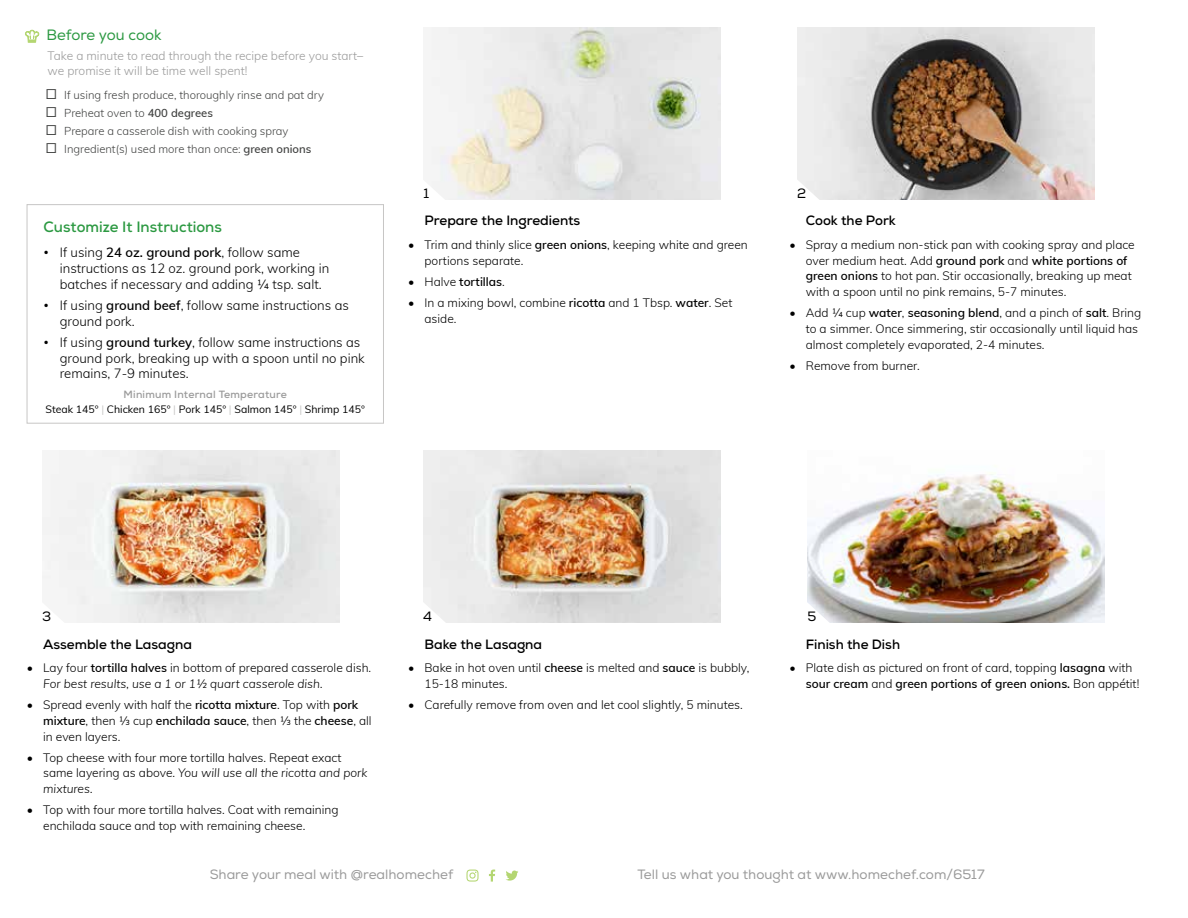
<style>
.page{position:relative;width:1188px;height:918px;background:#fff}
.page>*{position:absolute;margin:0;border:0;box-sizing:border-box;transform-origin:0 0}
.t1{font:700 15px "Nexa";color:#2c9942}
.t2{font:15px "Nexa";letter-spacing:-.005em;color:#2c9942}
.t3{font:700 13.5px "Nexa";color:#000}
.t4{font:13.5px "Nexa";color:#9a9a9a}
.t5{font:13.5px "Nexa";color:#000}
.t6{font:300 13.2px/15.8px "Muli";color:#000}
.t7{font:300 12px/15.8px "Muli";color:#000}
.t8{font:italic 300 12px/15.8px "Muli";color:#000}
.t9{font:300 12px/15px "Muli";color:#9a9a9a}
.t10{font:600 12px "Muli";color:#000}
.t11{font:300 11.25px/18px "Muli";color:#414241}
.t12{font:10.5px "Muli";color:#000}
.t13{font:700 10.5px "Nexa";letter-spacing:.02em;color:#9a9a9a}
.s1{font-weight:600}
.s2{font-family:"Ideal Sans"}
.s3{color:#c7c6c5}
.s4{font-weight:300}
.s5{font-style:normal}
.s6{font-weight:600;font-style:normal}
.s7{font-style:italic}
</style>
<div class="page">
<div style="left:27px;top:204px;width:357px;height:220px;border:1px solid #c7c6c5"></div>
<svg style="left:25px;top:30px;width:14px;height:12px"></svg>
<svg style="left:489px;top:870px;width:6px;height:12px"></svg>
<svg style="left:466px;top:870px;width:13px;height:12px"></svg>
<svg style="left:506px;top:871px;width:12px;height:10px"></svg>
<img style="left:42px;top:450px;width:297px;height:173px">
<img style="left:423px;top:450px;width:297px;height:173px">
<img style="left:431px;top:27px;width:289px;height:173px">
<img style="left:808px;top:474px;width:297px;height:149px">
<img style="left:797px;top:27px;width:297px;height:173px">
<svg style="left:431px;top:178px;width:16px;height:22px"></svg>
<svg style="left:797px;top:178px;width:24px;height:22px"></svg>
<svg style="left:42px;top:601px;width:24px;height:22px"></svg>
<svg style="left:423px;top:601px;width:24px;height:22px"></svg>
<svg style="left:807px;top:601px;width:24px;height:22px"></svg>
<p class="t2" style="left:46px;top:26px;width:117px">Before you cook</p>
<p class="t9" style="left:48px;top:47px;width:317px">Take a minute to read through the recipe before you start– we promise it will be time well spent!</p>
<p class="t11" style="left:64px;top:85px;width:261px">If using fresh produce, thoroughly rinse and pat dry Preheat oven to <span class="s1">400 degrees<br></span>Prepare a casserole dish with cooking spray Ingredient(s) used more than once: <span class="s1">green onions</span></p>
<p class="t1" style="left:44px;top:217px;width:180px">Customize It Instructions</p>
<p class="t6" style="left:60px;top:244px;width:271px;text-indent:-16px"><span class="s2">•</span> If using <span class="s1">24 oz. ground pork</span>, follow same instructions as 12 oz. ground pork, working in batches if necessary and adding ¼ tsp. salt.</p>
<p class="t6" style="left:60px;top:297px;width:291px;text-indent:-16px"><span class="s2">•</span> If using <span class="s1">ground beef</span>, follow same instructions as ground pork.</p>
<p class="t6" style="left:60px;top:334px;width:307px;text-indent:-16px"><span class="s2">•</span> If using <span class="s1">ground turkey</span>, follow same instructions as ground pork, breaking up with a spoon until no pink remains, 7-9 minutes.</p>
<p class="t13" style="left:124px;top:387px;width:165px">Minimum Internal Temperature</p>
<p class="t12" style="left:46px;top:401px;width:321px">Steak 145° <span class="s3">|</span> Chicken 165° <span class="s3">|</span> Pork 145° <span class="s3">|</span> Salmon 145° <span class="s3">|</span> Shrimp 145°</p>
<p class="t5" style="left:423px;top:185px;width:7px">1</p>
<p class="t3" style="left:425px;top:212px;width:157px">Prepare the Ingredients</p>
<p class="t7" style="left:425px;top:236px;width:325px;text-indent:-16px">• Trim and thinly slice <span class="s1">green onions</span>, keeping white and green portions separate.</p>
<p class="t10" style="left:408px;top:273px;width:98px"><span class="s4">• Halve</span> tortillas<span class="s4">.</span></p>
<p class="t7" style="left:425px;top:294px;width:309px;text-indent:-16px">• In a mixing bowl, combine <span class="s1">ricotta</span> and 1 Tbsp. <span class="s1">water</span>. Set aside.</p>
<p class="t5" style="left:797px;top:185px;width:11px">2</p>
<p class="t3" style="left:806px;top:212px;width:92px">Cook the Pork</p>
<p class="t7" style="left:806px;top:236px;width:331px;text-indent:-16px">• Spray a medium non-stick pan with cooking spray and place over medium heat. Add <span class="s1">ground pork</span> and <span class="s1">white portions of green onions</span> to hot pan. Stir occasionally, breaking up meat with a spoon until no pink remains, 5-7 minutes.</p>
<p class="t7" style="left:806px;top:304px;width:337px;text-indent:-16px">• Add ¼ cup <span class="s1">water</span>, <span class="s1">seasoning blend</span>, and a pinch of <span class="s1">salt</span>. Bring to a simmer. Once simmering, stir occasionally until liquid has almost completely evaporated, 2-4 minutes.</p>
<p class="t7" style="left:790px;top:357px;width:132px">• Remove from burner.</p>
<p class="t5" style="left:42px;top:608px;width:11px">3</p>
<p class="t5" style="left:423px;top:608px;width:10px">4</p>
<p class="t5" style="left:808px;top:608px;width:10px">5</p>
<p class="t3" style="left:43px;top:636px;width:150px">Assemble the Lasagna</p>
<p class="t8" style="left:43px;top:659px;width:330px;text-indent:-16px"><span class="s5">• Lay four</span> <span class="s6">tortilla halves</span> <span class="s5">in bottom of prepared casserole dish.<br></span>For best results, use a 1 or 1½ quart casserole dish.</p>
<p class="t7" style="left:43px;top:696px;width:330px;text-indent:-16px">• Spread evenly with half the <span class="s1">ricotta mixture</span>. Top with <span class="s1">pork mixture</span>, then 1/3 cup <span class="s1">enchilada sauce</span>, then 1/3 the <span class="s1">cheese</span>, all in even layers.</p>
<p class="t7" style="left:43px;top:749px;width:326px;text-indent:-16px">• Top cheese with four more tortilla halves. Repeat exact same layering as above. <span class="s7">You will use all the ricotta and pork mixtures.</span></p>
<p class="t7" style="left:43px;top:802px;width:297px;text-indent:-16px">• Top with four more tortilla halves. Coat with remaining enchilada sauce and top with remaining cheese.</p>
<p class="t3" style="left:424px;top:635px;width:119px">Bake the Lasagna</p>
<p class="t7" style="left:424px;top:659px;width:327px;text-indent:-16px">• Bake in hot oven until <span class="s1">cheese</span> is melted and <span class="s1">sauce</span> is bubbly,<br>15-18 minutes.</p>
<p class="t7" style="left:408px;top:696px;width:336px">• Carefully remove from oven and let cool slightly, 5 minutes.</p>
<p class="t3" style="left:806px;top:635px;width:96px">Finish the Dish</p>
<p class="t7" style="left:806px;top:659px;width:335px;text-indent:-16px">• Plate dish as pictured on front of card, topping <span class="s1">lasagna</span> with <span class="s1">sour cream</span> and <span class="s1">green portions of green onions.</span> Bon appétit!</p>
<p class="t4" style="left:210px;top:867px;width:245px">Share your meal with @realhomechef</p>
<p class="t4" style="left:638px;top:867px;width:349px">Tell us what you thought at www.homechef.com/6517</p>
</div>
